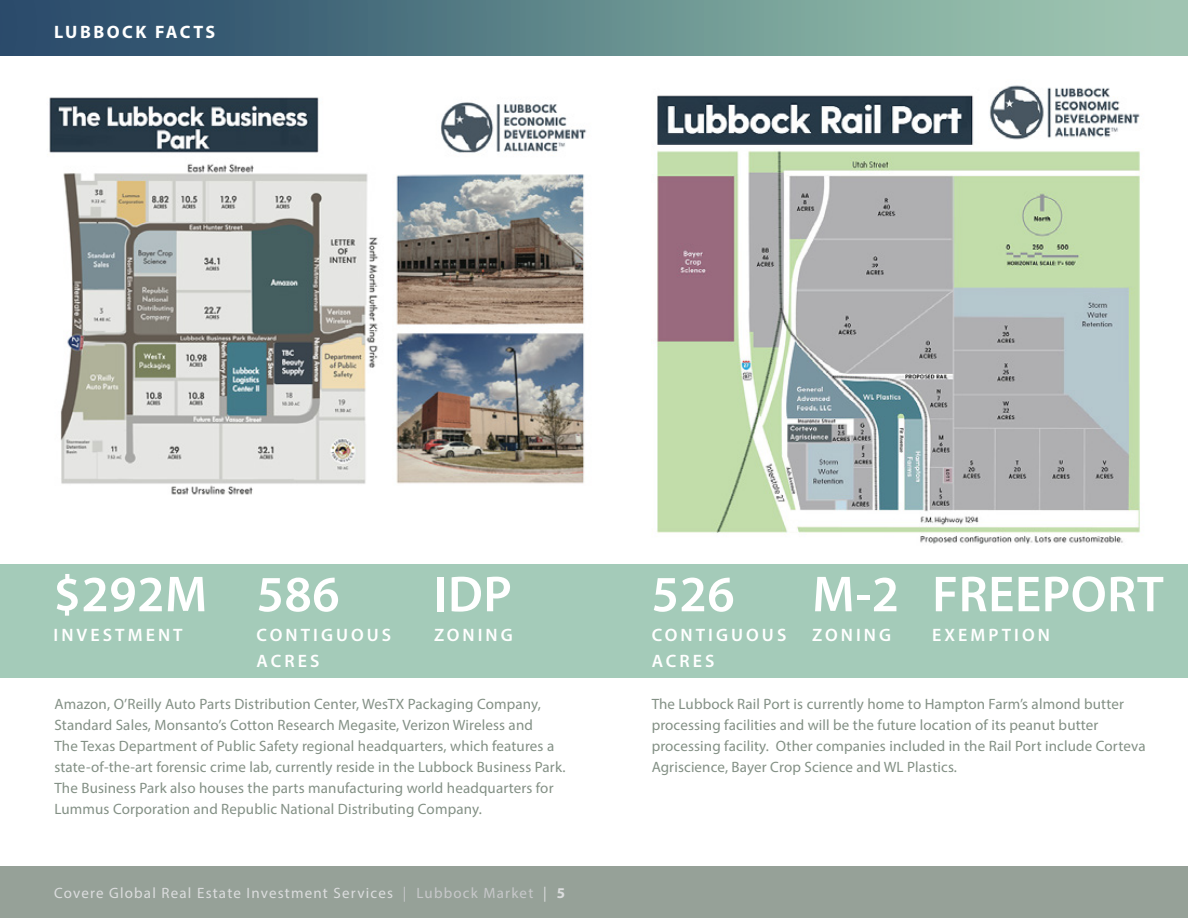
<style>
.page{position:relative;width:1188px;height:918px;background:#fff}
.page>*{position:absolute;margin:0;border:0;box-sizing:border-box;transform-origin:0 0}
.t1{font:600 51px "Myriad Pro";letter-spacing:.01em;color:#fff}
.t2{font:600 18px/25.5px "Myriad Pro";letter-spacing:.17em;color:#fff}
.t3{font:700 18px "Myriad Pro";letter-spacing:.14em;color:#fff}
.t4{font:15px/21px "Myriad Pro";letter-spacing:.01em;color:#839085}
.t5{font:15px "Myriad Pro";letter-spacing:.08em;color:#dcddde}
.s1{color:#c7c8ca}
.s2{font-weight:700}
</style>
<div class="page">
<img style="left:49px;top:97px;width:538px;height:398px">
<div style="left:0;top:866px;width:1188px;height:52px;background:#96a198"></div>
<div style="left:0;top:564px;width:1188px;height:114px;background:#a4cbb9"></div>
<img style="left:657px;top:85px;width:484px;height:459px">
<div style="left:0;top:0;width:1188px;height:56px;background:linear-gradient(to right,#224566,#a6d0b5)"></div>
<p class="t3" style="left:54px;top:20px;width:163px">LUBBOCK FACTS</p>
<h1 class="t1" style="left:54px;top:562px;width:288px">$292M 586</h1>
<h1 class="t1" style="left:434px;top:562px;width:79px">IDP</h1>
<h1 class="t1" style="left:652px;top:562px;width:85px">526</h1>
<h1 class="t1" style="left:812px;top:562px;width:353px">M-2 FREEPORT</h1>
<p class="t2" style="left:54px;top:622px;width:131px">INVESTMENT</p>
<p class="t2" style="left:257px;top:622px;width:136px">CONTIGUOUS</p>
<p class="t2" style="left:434px;top:622px;width:80px">ZONING</p>
<p class="t2" style="left:812px;top:622px;width:80px">ZONING</p>
<p class="t2" style="left:932px;top:622px;width:119px">EXEMPTION</p>
<p class="t2" style="left:257px;top:648px;width:64px">ACRES</p>
<p class="t2" style="left:652px;top:622px;width:136px">CONTIGUOUS<br>ACRES</p>
<p class="t4" style="left:54px;top:694px;width:513px">Amazon, O’Reilly Auto Parts Distribution Center, WesTX Packaging Company, Standard Sales, Monsanto’s Cotton Research Megasite, Verizon Wireless and<br>The Texas Department of Public Safety regional headquarters, which features a state-of-the-art forensic crime lab, currently reside in the Lubbock Business Park.<br>The Business Park also houses the parts manufacturing world headquarters for Lummus Corporation and Republic National Distributing Company.</p>
<p class="t4" style="left:652px;top:694px;width:495px">The Lubbock Rail Port is currently home to Hampton Farm’s almond butter processing facilities and will be the future location of its peanut butter processing facility. Other companies included in the Rail Port include Corteva Agriscience, Bayer Crop Science and WL Plastics.</p>
<p class="t5" style="left:54px;top:883px;width:513px">Covere Global Real Estate Investment Services <span class="s1">| Lubbock Market</span> | <span class="s2">5</span></p>
</div>
